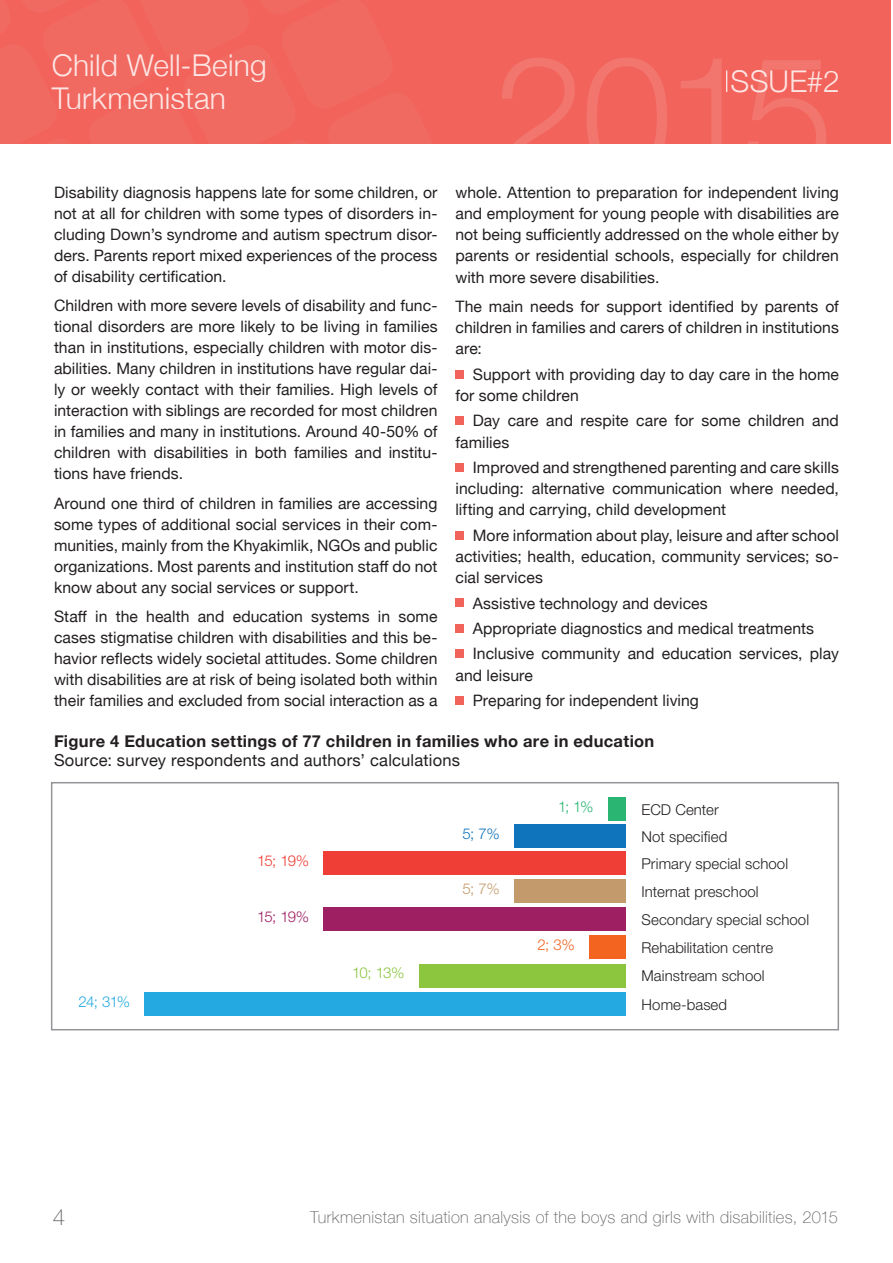
<style>
.page{position:relative;width:893px;height:1263px;background:#fff}
.page>*{position:absolute;margin:0;border:0;box-sizing:border-box;transform-origin:0 0}
.t1{font:300 30px/33px "Helvetica Neue";letter-spacing:.005em;color:#fff}
.t2{font:100 22.5px "Helvetica Neue";color:#5f5f62}
.t3{font:100 16.5px "Helvetica Neue";letter-spacing:.02em;color:#5f5f62}
.t4{font:700 16.5px "Helvetica Neue";letter-spacing:.02em;color:#231f20}
.t5{font:16.5px "Helvetica Neue";letter-spacing:.015em;color:#231f20}
.t6{font:15.75px/21px "Helvetica Neue";letter-spacing:.005em;color:#231f20;text-align:justify}
.t7{font:300 15px/27.6px "Helvetica Neue";letter-spacing:.005em;color:#231f20}
.t8{font:300 15px "Helvetica Neue";color:#8bc63e}
.t9{font:300 15px "Helvetica Neue";color:#24aae1}
.t10{font:300 15px "Helvetica Neue";color:#ee3e35}
.t11{font:300 15px "Helvetica Neue";color:#9e1f62}
.t12{font:300 15px "Helvetica Neue";color:#f36421}
.t13{font:300 15px "Helvetica Neue";color:#1074bc}
.t14{font:300 15px "Helvetica Neue";color:#c39a6b}
.t15{font:300 15px "Helvetica Neue";color:#2bb572}
</style>
<div class="page">
<svg style="left:814px;top:143px;width:77px;height:1px"></svg>
<div style="left:0;top:0;width:891px;height:143px;background:#f1635b"></div>
<div style="left:455px;top:370px;width:9px;height:8px;background:#f1635b"></div>
<div style="left:455px;top:416px;width:9px;height:9px;background:#f1635b"></div>
<div style="left:455px;top:463px;width:9px;height:8px;background:#f1635b"></div>
<div style="left:455px;top:531px;width:9px;height:8px;background:#f1635b"></div>
<div style="left:455px;top:598px;width:9px;height:9px;background:#f1635b"></div>
<div style="left:455px;top:624px;width:9px;height:8px;background:#f1635b"></div>
<div style="left:455px;top:649px;width:9px;height:9px;background:#f1635b"></div>
<div style="left:455px;top:696px;width:9px;height:8px;background:#f1635b"></div>
<div style="left:514px;top:825px;width:112px;height:23px;background:#1074bc"></div>
<div style="left:514px;top:880px;width:112px;height:23px;background:#c39a6b"></div>
<div style="left:589px;top:935px;width:37px;height:23px;background:#f36421"></div>
<div style="left:608px;top:797px;width:18px;height:24px;background:#2bb572"></div>
<div style="left:323px;top:852px;width:303px;height:23px;background:#ee3e35"></div>
<div style="left:323px;top:907px;width:303px;height:23px;background:#9e1f62"></div>
<div style="left:419px;top:964px;width:207px;height:23px;background:#8bc63e"></div>
<div style="left:144px;top:992px;width:482px;height:24px;background:#24aae1"></div>
<div style="left:51px;top:782px;width:788px;height:248px;border:2px solid #939598"></div>
<h1 class="t1" style="left:52px;top:46px;width:216px">Child Well-Being<br>Turkmenistan</h1>
<h1 class="t1" style="left:724px;top:63px;width:117px">ISSUE#2</h1>
<p class="t6" style="left:54px;top:183px;width:385px">Disability diagnosis happens late for some children, or not at all for children with some types of disorders in&shy;cluding Down’s syndrome and autism spectrum disor&shy;ders. Parents report mixed experiences of the process of disability certification.</p>
<p class="t6" style="left:54px;top:296px;width:385px">Children with more severe levels of disability and func&shy;tional disorders are more likely to be living in families than in institutions, especially children with motor dis&shy;abilities. Many children in institutions have regular dai&shy;ly or weekly contact with their families. High levels of interaction with siblings are recorded for most children in families and many in institutions. Around 40-50% of children with disabilities in both families and institu&shy;tions have friends.</p>
<p class="t6" style="left:54px;top:493px;width:385px">Around one third of children in families are accessing some types of additional social services in their com&shy;munities, mainly from the Khyakimlik, NGOs and public organizations. Most parents and institution staff do not know about any social services or support.</p>
<p class="t6" style="left:54px;top:607px;width:385px">Staff in the health and education systems in some cases stigmatise children with disabilities and this be&shy;havior reflects widely societal attitudes. Some children with disabilities are at risk of being isolated both within their families and excluded from social interaction as a</p>
<p class="t6" style="left:455px;top:183px;width:385px">whole. Attention to preparation for independent living and employment for young people with disabilities are not being sufficiently addressed on the whole either by parents or residential schools, especially for children with more severe disabilities.</p>
<p class="t6" style="left:455px;top:297px;width:385px">The main needs for support identified by parents of children in families and carers of children in institutions are:</p>
<p class="t6" style="left:455px;top:365px;width:385px;text-indent:17px">Support with providing day to day care in the home for some children</p>
<p class="t6" style="left:455px;top:411px;width:385px;text-indent:17px">Day care and respite care for some children and families</p>
<p class="t6" style="left:455px;top:458px;width:385px;text-indent:17px">Improved and strengthened parenting and care skills including: alternative communication where needed, lifting and carrying, child development</p>
<p class="t6" style="left:455px;top:525px;width:385px;text-indent:17px">More information about play, leisure and after school activities; health, education, community services; so&shy;cial services</p>
<p class="t6" style="left:473px;top:593px;width:237px">Assistive technology and devices</p>
<p class="t6" style="left:473px;top:619px;width:343px">Appropriate diagnostics and medical treatments</p>
<p class="t6" style="left:455px;top:644px;width:385px;text-indent:17px">Inclusive community and education services, play and leisure</p>
<p class="t6" style="left:473px;top:691px;width:228px">Preparing for independent living</p>
<p class="t4" style="left:54px;top:728px;width:602px">Figure 4 Education settings of 77 children in families who are in education</p>
<p class="t5" style="left:54px;top:749px;width:408px">Source: survey respondents and authors’ calculations</p>
<p class="t9" style="left:79px;top:989px;width:53px">24; 31%</p>
<p class="t10" style="left:257px;top:848px;width:54px">15; 19%</p>
<p class="t11" style="left:257px;top:904px;width:54px">15; 19%</p>
<p class="t8" style="left:352px;top:961px;width:54px">10; 13%</p>
<p class="t13" style="left:462px;top:821px;width:39px">5; 7%</p>
<p class="t14" style="left:462px;top:876px;width:39px">5; 7%</p>
<p class="t15" style="left:558px;top:794px;width:37px">1; 1%</p>
<p class="t12" style="left:537px;top:932px;width:39px">2; 3%</p>
<p class="t7" style="left:642px;top:794px;width:79px">ECD Center</p>
<p class="t7" style="left:642px;top:822px;width:148px">Not specified<br>Primary special school<br>Internat preschool</p>
<p class="t7" style="left:642px;top:904px;width:169px">Secondary special school</p>
<p class="t7" style="left:642px;top:932px;width:133px">Rehabilitation centre</p>
<p class="t7" style="left:642px;top:961px;width:125px;line-height:28.3px">Mainstream school<br>Home-based</p>
<h2 class="t2" style="left:53px;top:1200px;width:14px">4</h2>
<p class="t3" style="left:310px;top:1205px;width:529px">Turkmenistan situation analysis of the boys and girls with disabilities, 2015</p>
</div>
